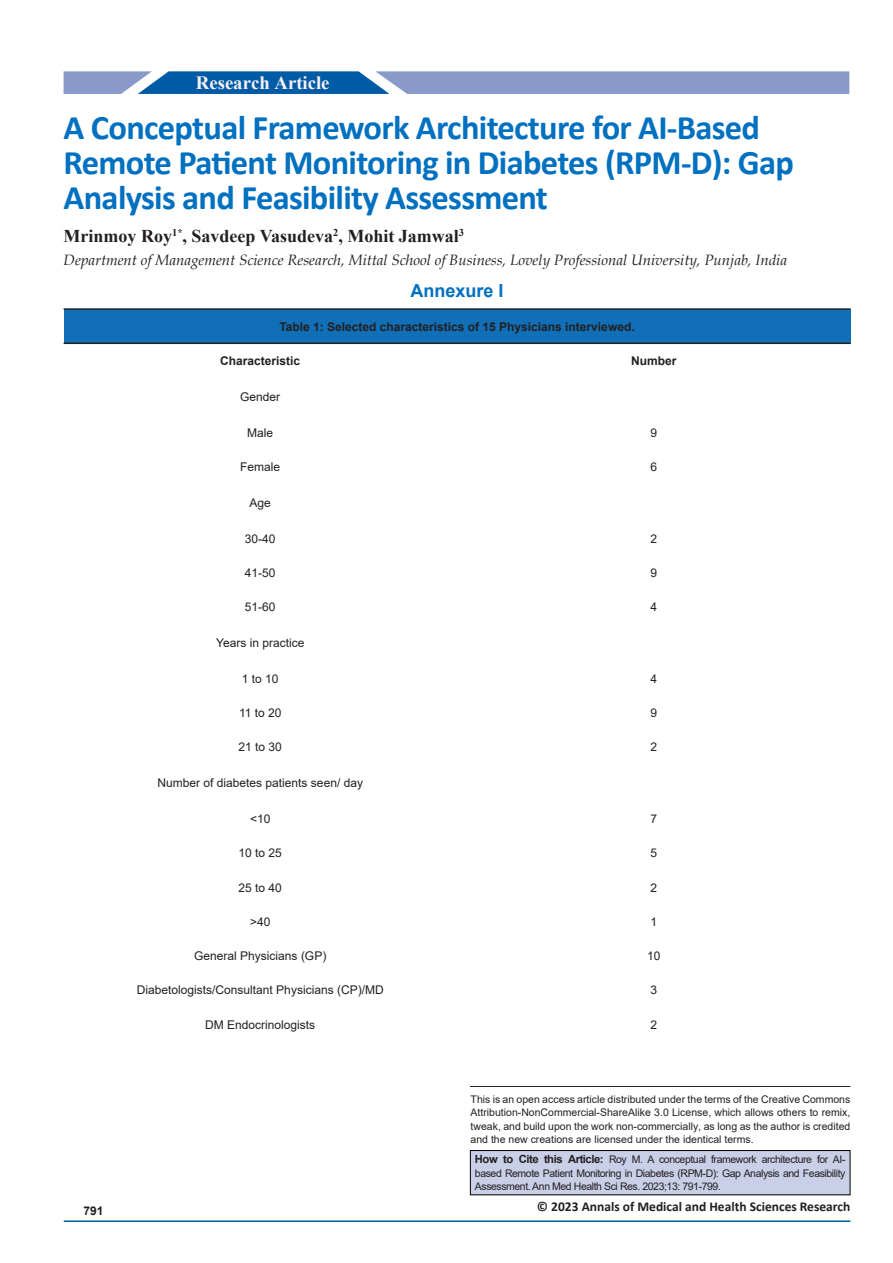
<style>
.page{position:relative;width:893px;height:1263px;background:#fff}
.page>*{position:absolute;margin:0;border:0;box-sizing:border-box;transform-origin:0 0}
.t1{font:700 34.5px/35px "Calibri";letter-spacing:-.02em;color:#0070c0}
.t2{font:700 18.75px "Times New Roman";color:#fff}
.t3{font:700 18.75px "Times New Roman";color:#faf1f6}
.heading_2{font:700 18px "Times New Roman";color:#231f20}
.Heading_1{font:700 18px "Arial";color:#0070c0}
.heading_2-2{font:italic 15px "Book Antiqua";color:#231f20}
.t4{font:700 13.5px "Calibri";color:#231f20}
.No_Spacing{font:12px "Arial";color:#231f20}
.No_Spacing-2{font:700 12px "Arial";color:#231f20}
.SSH{font:10.5px/13.5px "Arial";letter-spacing:-.02em;color:#231f20;text-align:justify}
.s1{font-weight:700;font-size:11.25px}
</style>
<div class="page">
<hr style="left:64px;top:1220px;width:786px;height:2px;background:#005996">
<svg style="left:64px;top:71px;width:785px;height:23px;background:#869ccb"></svg>
<div style="left:175px;top:72px;width:178px;height:22px;background:#005ba6"></div>
<div style="left:470px;top:1150px;width:380px;height:45px;background:#c9cfe7"></div>
<div style="left:470px;top:1150px;width:380px;height:45px;border:1px solid #000"></div>
<hr style="left:470px;top:1086px;width:380px;height:1px;background:#231f20">
<div style="left:64px;top:309px;width:786px;height:34px;background:#116fb8"></div>
<hr style="left:64px;top:308px;width:393px;height:2px;background:#231f20">
<hr style="left:457px;top:308px;width:393px;height:2px;background:#231f20">
<hr style="left:64px;top:343px;width:393px;height:1px;background:#231f20">
<hr style="left:457px;top:343px;width:393px;height:1px;background:#231f20">
<h2 class="t2" style="left:200px;top:68px;width:129px">Original Article</h2>
<h2 class="t3" style="left:196px;top:69px;width:75px">Research</h2>
<p class="t1" style="left:64px;top:110px;width:732px">A Conceptual Framework Architecture for AI-Based<br>Remote Patient Monitoring in Diabetes (RPM-D): Gap<br>Analysis and Feasibility Assessment</p>
<p class="heading_2" style="left:64px;top:223px;width:402px">Mrinmoy Roy<sup>1*</sup>, Savdeep Vasudeva<sup>2</sup>, Mohit Jamwal<sup>3</sup></p>
<p class="heading_2-2" style="left:64px;top:250px;width:725px">Department of Management Science Research, Mittal School of Business, Lovely Professional University, Punjab, India</p>
<p class="Heading_1" style="left:411px;top:278px;width:95px">Annexure I</p>
<p class="No_Spacing-2" style="left:279px;top:318px;width:357px">Table 1: Selected characteristics of 15 Physicians interviewed.</p>
<p class="No_Spacing-2" style="left:220px;top:352px;width:82px">Characteristic</p>
<p class="No_Spacing-2" style="left:631px;top:352px;width:47px">Number</p>
<p class="No_Spacing" style="left:240px;top:388px;width:42px">Gender</p>
<p class="No_Spacing" style="left:247px;top:424px;width:28px">Male</p>
<p class="No_Spacing" style="left:650px;top:424px;width:8px">9</p>
<p class="No_Spacing" style="left:240px;top:458px;width:42px">Female</p>
<p class="No_Spacing" style="left:650px;top:458px;width:8px">6</p>
<p class="No_Spacing" style="left:250px;top:494px;width:23px">Age</p>
<p class="No_Spacing" style="left:245px;top:530px;width:32px">30-40</p>
<p class="No_Spacing" style="left:650px;top:530px;width:8px">2</p>
<p class="No_Spacing" style="left:245px;top:564px;width:32px">41-50</p>
<p class="No_Spacing" style="left:650px;top:564px;width:8px">9</p>
<p class="No_Spacing" style="left:245px;top:599px;width:32px">51-60</p>
<p class="No_Spacing" style="left:650px;top:599px;width:8px">4</p>
<p class="No_Spacing" style="left:216px;top:634px;width:90px">Years in practice</p>
<p class="No_Spacing" style="left:242px;top:670px;width:38px">1 to 10</p>
<p class="No_Spacing" style="left:650px;top:670px;width:8px">4</p>
<p class="No_Spacing" style="left:239px;top:705px;width:44px">11 to 20</p>
<p class="No_Spacing" style="left:650px;top:705px;width:8px">9</p>
<p class="No_Spacing" style="left:239px;top:739px;width:45px">21 to 30</p>
<p class="No_Spacing" style="left:650px;top:739px;width:8px">2</p>
<p class="No_Spacing" style="left:158px;top:775px;width:207px">Number of diabetes patients seen/ day</p>
<p class="No_Spacing" style="left:250px;top:811px;width:22px">&lt;10</p>
<p class="No_Spacing" style="left:650px;top:811px;width:8px">7</p>
<p class="No_Spacing" style="left:239px;top:845px;width:45px">10 to 25</p>
<p class="No_Spacing" style="left:650px;top:845px;width:8px">5</p>
<p class="No_Spacing" style="left:239px;top:879px;width:45px">25 to 40</p>
<p class="No_Spacing" style="left:650px;top:879px;width:8px">2</p>
<p class="No_Spacing" style="left:250px;top:913px;width:22px">&gt;40</p>
<p class="No_Spacing" style="left:650px;top:913px;width:8px">1</p>
<p class="No_Spacing" style="left:194px;top:948px;width:134px">General Physicians (GP)</p>
<p class="No_Spacing" style="left:647px;top:948px;width:15px">10</p>
<p class="No_Spacing" style="left:137px;top:982px;width:248px">Diabetologists/Consultant Physicians (CP)/MD</p>
<p class="No_Spacing" style="left:650px;top:982px;width:8px">3</p>
<p class="No_Spacing" style="left:205px;top:1016px;width:112px">DM Endocrinologists</p>
<p class="No_Spacing" style="left:650px;top:1016px;width:8px">2</p>
<p class="SSH" style="left:471px;top:1092px;width:381px">This is an open access article distributed under the terms of the Creative Commons Attribution‑NonCommercial‑ShareAlike 3.0 License, which allows others to remix, tweak, and build upon the work non‑commercially, as long as the author is credited and the new creations are licensed under the identical terms.</p>
<p class="SSH" style="left:475px;top:1153px;width:372px"><span class="s1">How to Cite this Article:</span> Roy M. A conceptual framework architecture for AI&shy;based Remote Patient Monitoring in Diabetes (RPM-D): Gap Analysis and Feasibility Assessment. Ann Med Health Sci Res. 2023;13: 791-799.</p>
<p class="No_Spacing-2" style="left:83px;top:1202px;width:22px">791</p>
<p class="t4" style="left:537px;top:1197px;width:315px">© 2023 Annals of Medical and Health Sciences Research</p>
</div>
